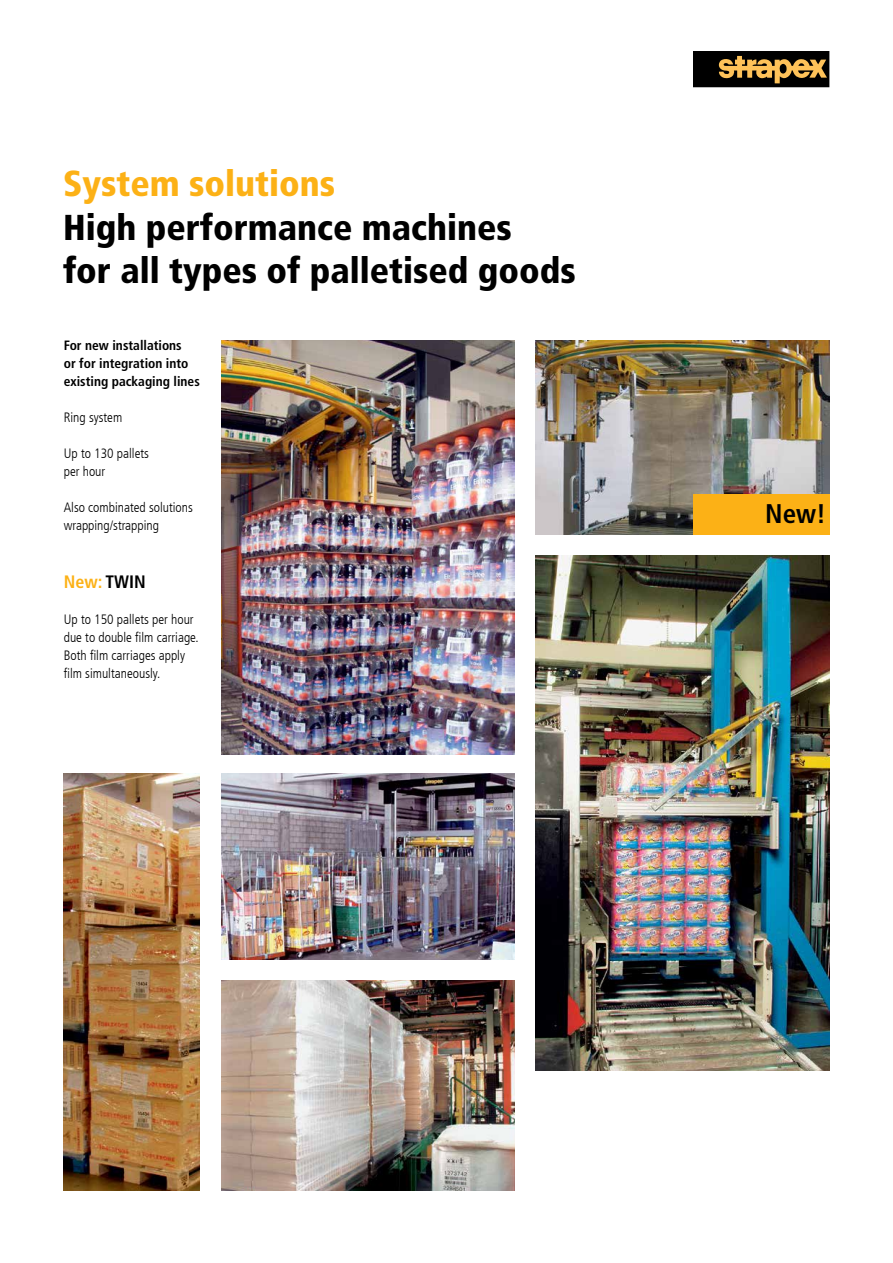
<style>
.page{position:relative;width:893px;height:1263px;background:#fff}
.page>*{position:absolute;margin:0;border:0;box-sizing:border-box;transform-origin:0 0}
.t1{font:900 condensed 36px "Frutiger LT Com";color:#000}
.t2{font:900 condensed 36px "Frutiger LT Com";color:#fcb116}
.t3{font:700 condensed 27px "Frutiger LT Com";color:#000}
.t4{font:700 condensed 18px "Frutiger LT Com";color:#fcb116}
.t5{font:300 condensed 13.5px/18px "Frutiger LT Com";color:#000}
.t6{font:700 condensed 13.5px/18px "Frutiger LT Com";color:#000}
.s1{color:#000}
</style>
<div class="page">
<img style="left:221px;top:340px;width:293px;height:414px">
<img style="left:221px;top:774px;width:293px;height:186px">
<img style="left:221px;top:980px;width:293px;height:211px">
<img style="left:536px;top:555px;width:293px;height:515px">
<img style="left:64px;top:774px;width:136px;height:417px">
<div style="left:693px;top:51px;width:136px;height:36px;background:#000"></div>
<svg style="left:719px;top:56px;width:108px;height:27px"></svg>
<img style="left:536px;top:340px;width:293px;height:194px">
<div style="left:693px;top:494px;width:136px;height:41px;background:#fcb116"></div>
<p class="t2" style="left:63px;top:162px;width:274px">System solutions</p>
<p class="t1" style="left:63px;top:205px;width:450px">High performance machines</p>
<p class="t1" style="left:63px;top:249px;width:514px">for all types of palletised goods</p>
<p class="t6" style="left:64px;top:337px;width:138px">For new installations<br>or for integration into existing packaging lines</p>
<p class="t5" style="left:64px;top:409px;width:60px">Ring system</p>
<p class="t5" style="left:64px;top:445px;width:87px">Up to 130 pallets</p>
<p class="t5" style="left:64px;top:463px;width:43px">per hour</p>
<p class="t5" style="left:64px;top:499px;width:131px">Also combinated solutions wrapping/strapping</p>
<p class="t4" style="left:64px;top:571px;width:84px">New: <span class="s1">TWIN</span></p>
<p class="t5" style="left:64px;top:610px;width:136px">Up to 150 pallets per hour due to double film carriage.<br>Both film carriages apply film simultaneously.</p>
<p class="t3" style="left:765px;top:498px;width:62px">New!</p>
</div>
